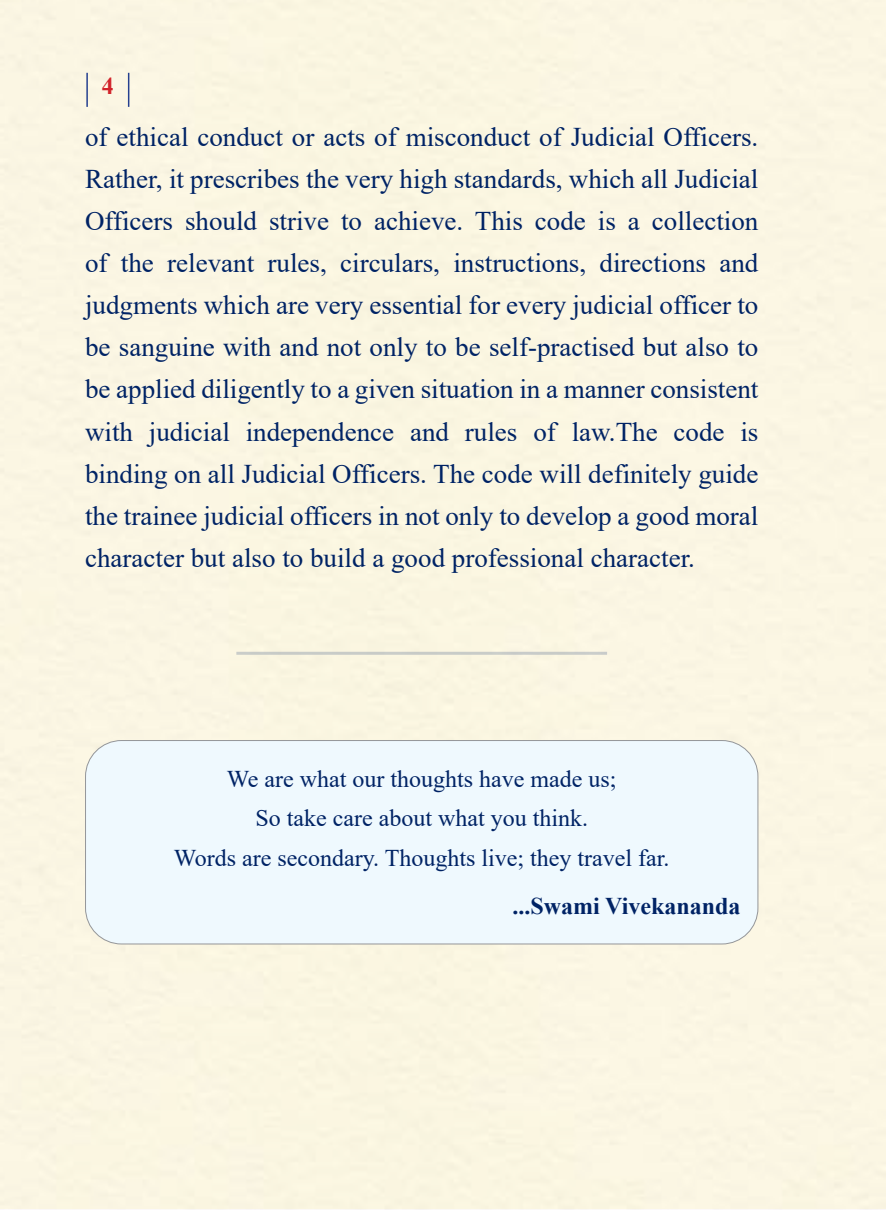
<style>
.page{position:relative;width:886px;height:1210px;background:#fff}
.page>*{position:absolute;margin:0;border:0;box-sizing:border-box;transform-origin:0 0}
.t1{font:27px/42px "Times New Roman";color:#002365;text-align:justify}
.t2{font:24px/39.6px "Times New Roman";color:#002365;text-align:center}
.t3{font:700 24px "Times New Roman";color:#002365}
.t4{font:700 24px "Times New Roman";color:#d2232a}
</style>
<div class="page">
<div style="left:0;top:0;width:886px;height:1208px;background:#fbf6e2"></div>
<hr style="left:86px;top:73px;width:2px;height:34px;background:#25408f">
<hr style="left:128px;top:73px;width:1px;height:34px;background:#25408f">
<hr style="left:236px;top:652px;width:371px;height:3px;background:#002365">
<div style="left:85px;top:740px;width:673px;height:204px;background:#eff9fe;border-radius:36px"></div>
<div style="left:85px;top:740px;width:673px;height:204px;border:1px solid #949699;border-radius:36px"></div>
<p class="t4" style="left:102px;top:69px;width:13px">4</p>
<p class="t1" style="left:85px;top:115px;width:675px">of ethical conduct or acts of misconduct of Judicial Officers.<br>Rather, it prescribes the very high standards, which all Judicial Officers should strive to achieve. This code is a collection of the relevant rules, circulars, instructions, directions and judgments which are very essential for every judicial officer to be sanguine with and not only to be self-practised but also to be applied diligently to a given situation in a manner consistent with judicial independence and rules of law.The code is binding on all Judicial Officers. The code will definitely guide the trainee judicial officers in not only to develop a good moral character but also to build a good professional character.</p>
<p class="t2" style="left:174px;top:758px;width:497px">We are what our thoughts have made us;<br>So take care about what you think.<br>Words are secondary. Thoughts live; they travel far.</p>
<p class="t3" style="left:512px;top:889px;width:230px">...Swami Vivekananda</p>
</div>
